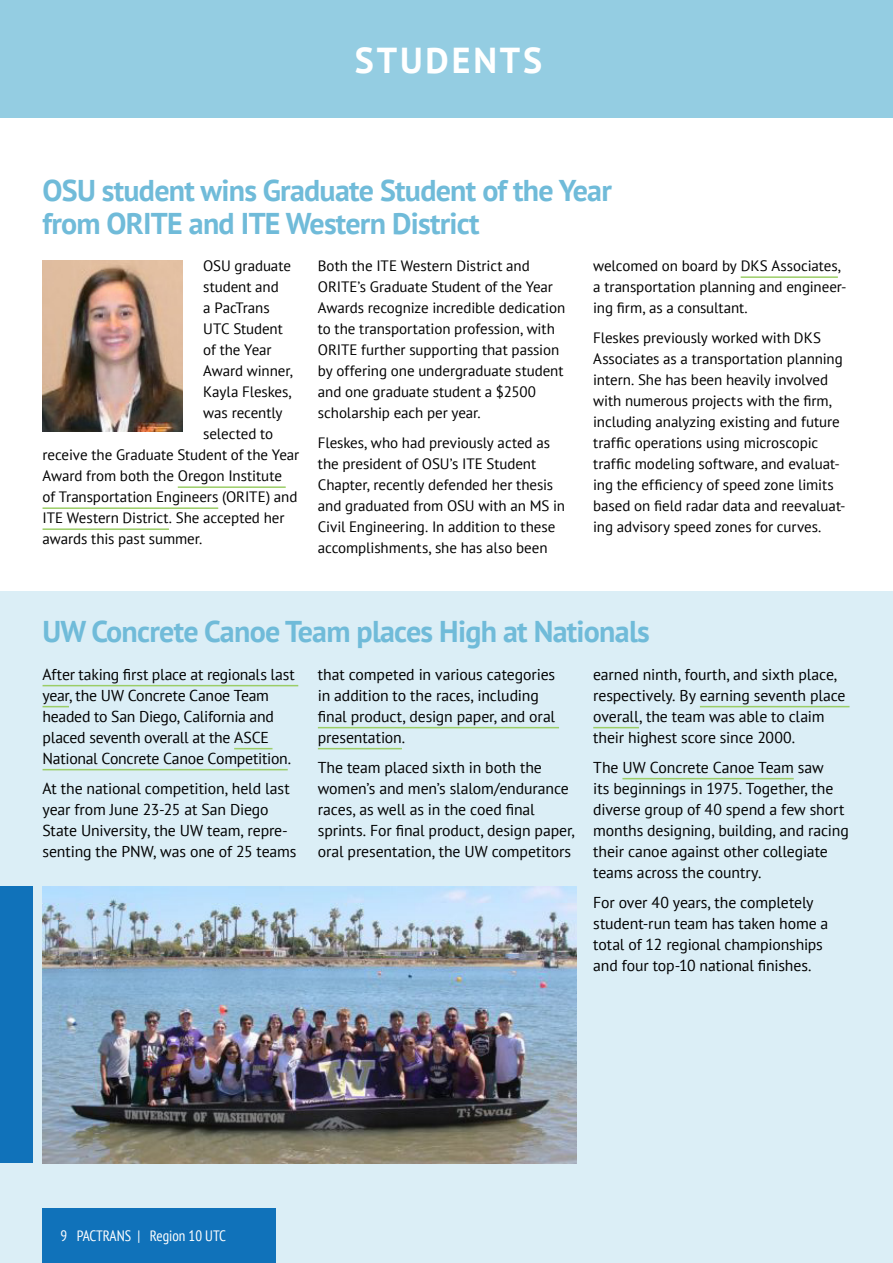
<style>
.page{position:relative;width:893px;height:1263px;background:#fff}
.page>*{position:absolute;margin:0;border:0;box-sizing:border-box;transform-origin:0 0}
.t1{font:700 36px "PT Sans";letter-spacing:.08em;color:#fff}
.t2{font:700 30px/33px "PT Sans";letter-spacing:-.025em;color:#70bbd9}
.t3{font:15.75px/21px "PT Sans";letter-spacing:-.01em;color:#000}
.t4{font:15px/21px "PT Sans";letter-spacing:-.005em;color:#000}
.t5{font:condensed 15px "PT Sans";color:#fff}
</style>
<div class="page">
<div style="left:0;top:591px;width:893px;height:672px;background:#dbeef6"></div>
<div style="left:43px;top:1209px;width:233px;height:54px;background:#1072ba"></div>
<div style="left:0;top:0;width:893px;height:118px;background:#94cde2"></div>
<hr style="left:43px;top:685px;width:255px;height:1px;background:#9bcd67">
<svg style="left:43px;top:706px;width:26px;height:1px"></svg>
<hr style="left:234px;top:748px;width:38px;height:1px;background:#9bcd67">
<hr style="left:43px;top:769px;width:245px;height:1px;background:#9bcd67">
<hr style="left:318px;top:727px;width:241px;height:1px;background:#9bcd67">
<hr style="left:318px;top:748px;width:84px;height:1px;background:#9bcd67">
<hr style="left:700px;top:706px;width:149px;height:1px;background:#9bcd67">
<hr style="left:593px;top:727px;width:46px;height:1px;background:#9bcd67">
<hr style="left:622px;top:778px;width:172px;height:1px;background:#9bcd67">
<hr style="left:178px;top:486px;width:108px;height:2px;background:#9bcd67">
<hr style="left:43px;top:507px;width:175px;height:2px;background:#9bcd67">
<hr style="left:43px;top:528px;width:126px;height:2px;background:#9bcd67">
<hr style="left:741px;top:276px;width:97px;height:2px;background:#9bcd67">
<img style="left:43px;top:261px;width:140px;height:171px">
<img style="left:43px;top:886px;width:533px;height:277px">
<div style="left:0;top:886px;width:33px;height:277px;background:#1072ba"></div>
<h1 class="t1" style="left:355px;top:36px;width:189px">STUDENTS</h1>
<h2 class="t2" style="left:43px;top:173px;width:571px">OSU student wins Graduate Student of the Year from ORITE and ITE Western District</h2>
<p class="t4" style="left:203px;top:255px;width:89px">OSU graduate</p>
<p class="t4" style="left:203px;top:276px;width:77px">student and</p>
<p class="t4" style="left:203px;top:297px;width:68px">a PacTrans</p>
<p class="t4" style="left:203px;top:318px;width:81px">UTC Student</p>
<p class="t4" style="left:203px;top:339px;width:70px">of the Year</p>
<p class="t4" style="left:203px;top:360px;width:91px">Award winner,</p>
<p class="t4" style="left:203px;top:381px;width:90px">Kayla Fleskes,</p>
<p class="t4" style="left:203px;top:402px;width:81px">was recently</p>
<p class="t4" style="left:203px;top:423px;width:72px">selected to</p>
<p class="t4" style="left:43px;top:444px;width:258px">receive the Graduate Student of the Year</p>
<p class="t4" style="left:43px;top:465px;width:241px">Award from both the Oregon Institute</p>
<p class="t4" style="left:43px;top:486px;width:256px">of Transportation Engineers (ORITE) and</p>
<p class="t4" style="left:43px;top:507px;width:243px">ITE Western District. She accepted her</p>
<p class="t4" style="left:43px;top:528px;width:161px">awards this past summer.</p>
<p class="t4" style="left:593px;top:255px;width:255px">welcomed on board by DKS Associates, a transportation planning and engineer&shy;ing firm, as a consultant.</p>
<p class="t4" style="left:593px;top:327px;width:254px">Fleskes previously worked with DKS Associates as a transportation planning intern. She has been heavily involved with numerous projects with the firm, including analyzing existing and future traffic operations using microscopic traffic modeling software, and evaluat&shy;ing the efficiency of speed zone limits based on field radar data and reevaluat&shy;ing advisory speed zones for curves.</p>
<p class="t4" style="left:318px;top:255px;width:249px">Both the ITE Western District and ORITE’s Graduate Student of the Year Awards recognize incredible dedication to the transportation profession, with ORITE further supporting that passion by offering one undergraduate student and one graduate student a $2500 scholarship each per year.</p>
<p class="t4" style="left:318px;top:432px;width:249px">Fleskes, who had previously acted as the president of OSU’s ITE Student Chapter, recently defended her thesis and graduated from OSU with an MS in Civil Engineering. In addition to these accomplishments, she has also been</p>
<h2 class="t2" style="left:43px;top:615px;width:609px">UW Concrete Canoe Team places High at Nationals</h2>
<p class="t3" style="left:43px;top:663px;width:254px">After taking first place at regionals last year, the UW Concrete Canoe Team headed to San Diego, California and placed seventh overall at the ASCE National Concrete Canoe Competition.</p>
<p class="t3" style="left:43px;top:777px;width:255px">At the national competition, held last year from June 23-25 at San Diego State University, the UW team, repre&shy;senting the PNW, was one of 25 teams</p>
<p class="t3" style="left:318px;top:663px;width:239px">that competed in various categories in addition to the races, including final product, design paper, and oral presentation.</p>
<p class="t3" style="left:318px;top:756px;width:258px">The team placed sixth in both the women’s and men’s slalom/endurance races, as well as in the coed final sprints. For final product, design paper, oral presentation, the UW competitors</p>
<p class="t3" style="left:593px;top:663px;width:254px">earned ninth, fourth, and sixth place, respectively. By earning seventh place overall, the team was able to claim their highest score since 2000.</p>
<p class="t3" style="left:593px;top:756px;width:257px">The UW Concrete Canoe Team saw<br>its beginnings in 1975. Together, the diverse group of 40 spend a few short months designing, building, and racing their canoe against other collegiate teams across the country.</p>
<p class="t3" style="left:593px;top:891px;width:237px">For over 40 years, the completely student-run team has taken home a total of 12 regional championships and four top-10 national finishes.</p>
<p class="t5" style="left:61px;top:1226px;width:167px">9 PACTRANS | Region 10 UTC</p>
</div>
